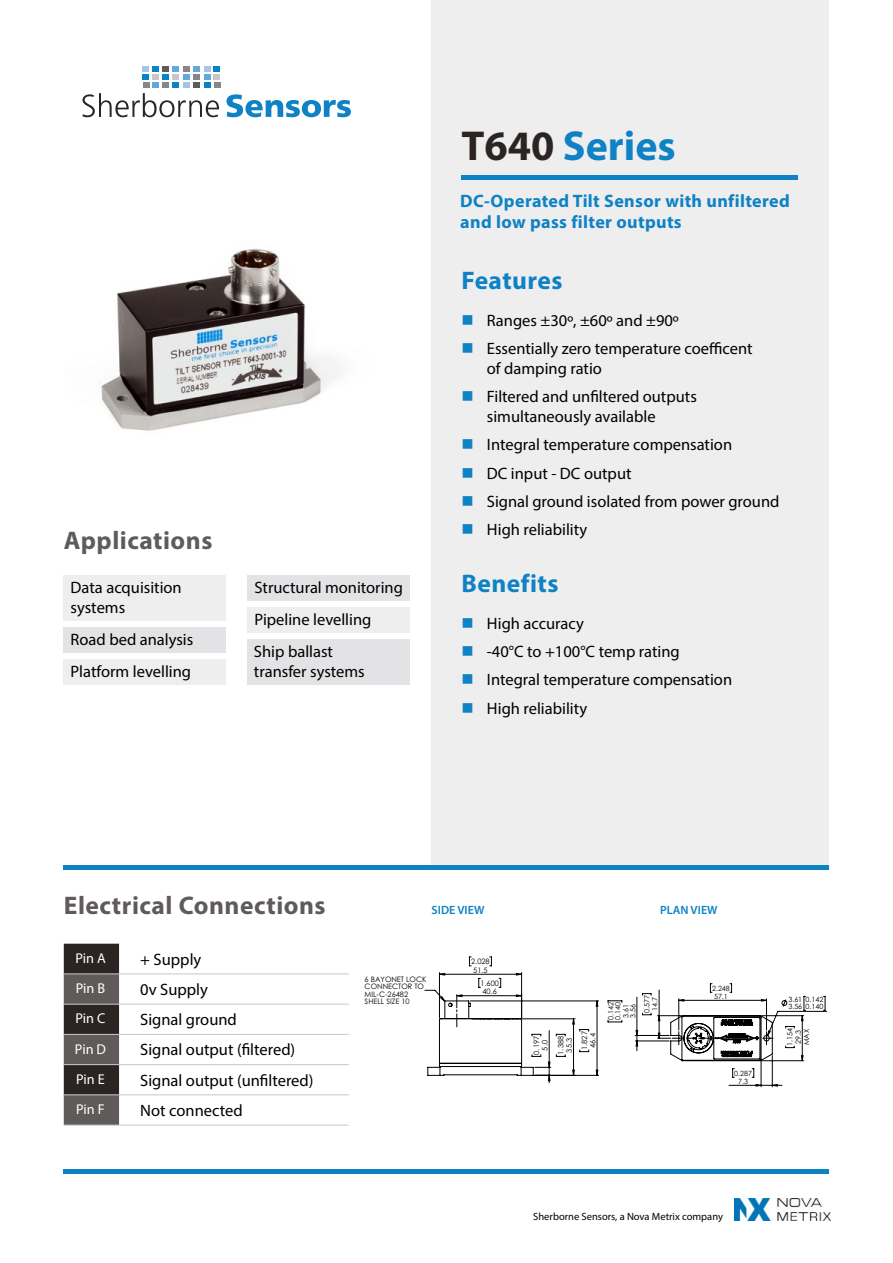
<style>
.page{position:relative;width:893px;height:1263px;background:#fff}
.page>*{position:absolute;margin:0;border:0;box-sizing:border-box;transform-origin:0 0}
.Product_Title{font:700 42px "Myriad Pro";color:#0e82c5}
.Section_Title{font:700 25.5px "Myriad Pro";letter-spacing:.02em;color:#605b5b}
.Section_Title-2{font:700 25.5px "Myriad Pro";letter-spacing:.02em;color:#0e82c5}
.Product_range{font:700 18px/21.6px "Myriad Pro";letter-spacing:.02em;color:#0e82c5}
.EC_text{font:16.5px/19.8px "Myriad Pro";color:#000}
.Applications_text{font:16.5px/19.8px "Myriad Pro";color:#000}
.Focus_bullets{font:16.5px "Myriad Pro";color:#000}
.t1{font:14.25px "Myriad Pro";letter-spacing:-.01em;color:#fff}
.t2{font:600 12px "Myriad Pro";color:#0e82c5}
.t3{font:10.5px "Myriad Pro";color:#000}
.t4{font:7.5px/8.4px "Century Gothic";color:#010202}
.t5{font:7.2px/6.9px "Century Gothic";color:#010202}
.s1{color:#2a2522}
</style>
<div class="page">
<div style="left:432px;top:0;width:397px;height:869px;background:#eeeeef"></div>
<svg style="left:227px;top:94px;width:124px;height:23px"></svg>
<svg style="left:82px;top:66px;width:138px;height:51px"></svg>
<div style="left:64px;top:1169px;width:765px;height:5px;background:#0e82c5"></div>
<hr style="left:64px;top:865px;width:765px;height:4px;background:#0e82c5">
<hr style="left:461px;top:176px;width:337px;height:4px;background:#0e82c5">
<img style="left:100px;top:248px;width:240px;height:183px">
<div style="left:64px;top:575px;width:162px;height:45px;background:#eeeeef"></div>
<div style="left:247px;top:639px;width:162px;height:45px;background:#e3e2e4"></div>
<div style="left:64px;top:659px;width:162px;height:25px;background:#eeeeef"></div>
<div style="left:248px;top:575px;width:162px;height:26px;background:#e3e2e4"></div>
<div style="left:64px;top:627px;width:162px;height:25px;background:#e3e2e4"></div>
<div style="left:248px;top:607px;width:162px;height:25px;background:#eeeeef"></div>
<svg style="left:64px;top:944px;width:55px;height:181px;background:#46413f"></svg>
<hr style="left:119px;top:973px;width:230px;height:1px;background:#c8c6ca">
<hr style="left:119px;top:1004px;width:230px;height:1px;background:#c8c6ca">
<hr style="left:119px;top:1034px;width:230px;height:1px;background:#c8c6ca">
<hr style="left:119px;top:1064px;width:230px;height:1px;background:#c8c6ca">
<hr style="left:119px;top:1094px;width:230px;height:1px;background:#c8c6ca">
<hr style="left:64px;top:1125px;width:55px;height:1px;background:#c8c6ca">
<hr style="left:119px;top:1125px;width:230px;height:1px;background:#c8c6ca">
<hr style="left:64px;top:973px;width:55px;height:1px;background:#c8c6ca">
<hr style="left:64px;top:1004px;width:55px;height:1px;background:#c8c6ca">
<hr style="left:64px;top:1034px;width:55px;height:1px;background:#c8c6ca">
<hr style="left:64px;top:1064px;width:55px;height:1px;background:#c8c6ca">
<hr style="left:64px;top:1094px;width:55px;height:1px;background:#c8c6ca">
<svg style="left:608px;top:983px;width:219px;height:104px"></svg>
<svg style="left:425px;top:957px;width:174px;height:126px"></svg>
<img style="left:734px;top:1199px;width:96px;height:21px">
<p class="Section_Title" style="left:64px;top:524px;width:150px">Applications</p>
<p class="Applications_text" style="left:71px;top:578px;width:113px">Data acquisition systems</p>
<p class="Applications_text" style="left:71px;top:629px;width:124px">Road bed analysis</p>
<p class="Applications_text" style="left:254px;top:578px;width:150px">Structural monitoring</p>
<p class="Applications_text" style="left:254px;top:610px;width:118px">Pipeline levelling</p>
<p class="Applications_text" style="left:254px;top:641px;width:81px">Ship ballast</p>
<p class="Applications_text" style="left:71px;top:661px;width:122px">Platform levelling</p>
<p class="Applications_text" style="left:254px;top:661px;width:112px">transfer systems</p>
<p class="Product_Title" style="left:461px;top:118px;width:216px"><span class="s1">T640</span> Series</p>
<p class="Product_range" style="left:460px;top:189px;width:331px">DC-Operated Tilt Sensor with unfiltered and low pass filter outputs</p>
<p class="Section_Title-2" style="left:461px;top:264px;width:103px">Features</p>
<p class="EC_text" style="left:487px;top:310px;width:193px">Ranges ±30º, ±60º and ±90º</p>
<p class="EC_text" style="left:487px;top:338px;width:267px">Essentially zero temperature coefficent of damping ratio</p>
<p class="EC_text" style="left:487px;top:386px;width:211px">Filtered and unfiltered outputs simultaneously available</p>
<p class="EC_text" style="left:487px;top:435px;width:247px">Integral temperature compensation</p>
<p class="EC_text" style="left:487px;top:463px;width:146px">DC input - DC output</p>
<p class="EC_text" style="left:487px;top:491px;width:294px">Signal ground isolated from power ground</p>
<p class="EC_text" style="left:487px;top:519px;width:102px">High reliability</p>
<p class="Section_Title-2" style="left:461px;top:567px;width:99px">Benefits</p>
<p class="EC_text" style="left:487px;top:613px;width:99px">High accuracy</p>
<p class="EC_text" style="left:487px;top:641px;width:194px">-40°C to +100°C temp rating</p>
<p class="EC_text" style="left:487px;top:670px;width:247px">Integral temperature compensation</p>
<p class="EC_text" style="left:487px;top:698px;width:102px">High reliability</p>
<p class="Section_Title" style="left:64px;top:889px;width:263px">Electrical Connections</p>
<p class="t2" style="left:432px;top:902px;width:54px">SIDE VIEW</p>
<p class="t2" style="left:660px;top:902px;width:59px">PLAN VIEW</p>
<p class="t1" style="left:75px;top:949px;width:32px">Pin A</p>
<p class="EC_text" style="left:140px;top:949px;width:63px">+ Supply</p>
<p class="t1" style="left:76px;top:979px;width:31px">Pin B</p>
<p class="EC_text" style="left:140px;top:979px;width:69px">0v Supply</p>
<p class="t1" style="left:76px;top:1010px;width:31px">Pin C</p>
<p class="EC_text" style="left:140px;top:1009px;width:98px">Signal ground</p>
<p class="t1" style="left:75px;top:1040px;width:33px">Pin D</p>
<p class="EC_text" style="left:140px;top:1039px;width:156px">Signal output (filtered)</p>
<p class="t1" style="left:76px;top:1070px;width:30px">Pin E</p>
<p class="EC_text" style="left:140px;top:1070px;width:175px">Signal output (unfiltered)</p>
<p class="t1" style="left:76px;top:1100px;width:30px">Pin F</p>
<p class="Focus_bullets" style="left:140px;top:1100px;width:104px">Not connected</p>
<p class="t4" style="left:471px;top:957px;width:20px">2.028<br>51.5</p>
<p class="t4" style="left:365px;top:976px;width:63px;line-height:7.2px">6 BAYONET LOCK<br>CONNECTOR TO<br>MIL-C-26482<br>SHELL SIZE 10</p>
<p class="t4" style="left:480px;top:979px;width:20px">1.600<br>40.6</p>
<p class="t5" style="left:712px;top:984px;width:19px;line-height:8.1px">2.248<br>57.1</p>
<p class="t5" style="left:643px;top:1013px;width:19px;line-height:8.1px;rotate:-90deg">0.577<br>14.7</p>
<p class="t5" style="left:607px;top:1020px;width:19px;rotate:-90deg">0.142<br>0.140</p>
<p class="t5" style="left:622px;top:1018px;width:15px;rotate:-90deg">3.61<br>3.56</p>
<p class="t4" style="left:580px;top:1050px;width:20px;rotate:-90deg">1.827<br>46.4</p>
<p class="t4" style="left:532px;top:1055px;width:20px;text-align:center;rotate:-90deg">0.197<br>5.0</p>
<p class="t4" style="left:556px;top:1055px;width:20px;rotate:-90deg">1.388<br>35.3</p>
<p class="t5" style="left:734px;top:1069px;width:19px;line-height:8.1px;text-align:center">0.287<br>7.3</p>
<p class="t5" style="left:788px;top:995px;width:15px">3.61<br>3.56</p>
<p class="t5" style="left:805px;top:995px;width:19px">0.142<br>0.140</p>
<p class="t5" style="left:786px;top:1046px;width:19px;line-height:8.2px;rotate:-90deg">1.154<br>29.3<br>MAX</p>
<p class="t3" style="left:533px;top:1210px;width:191px">Sherborne Sensors, a Nova Metrix company</p>
</div>
